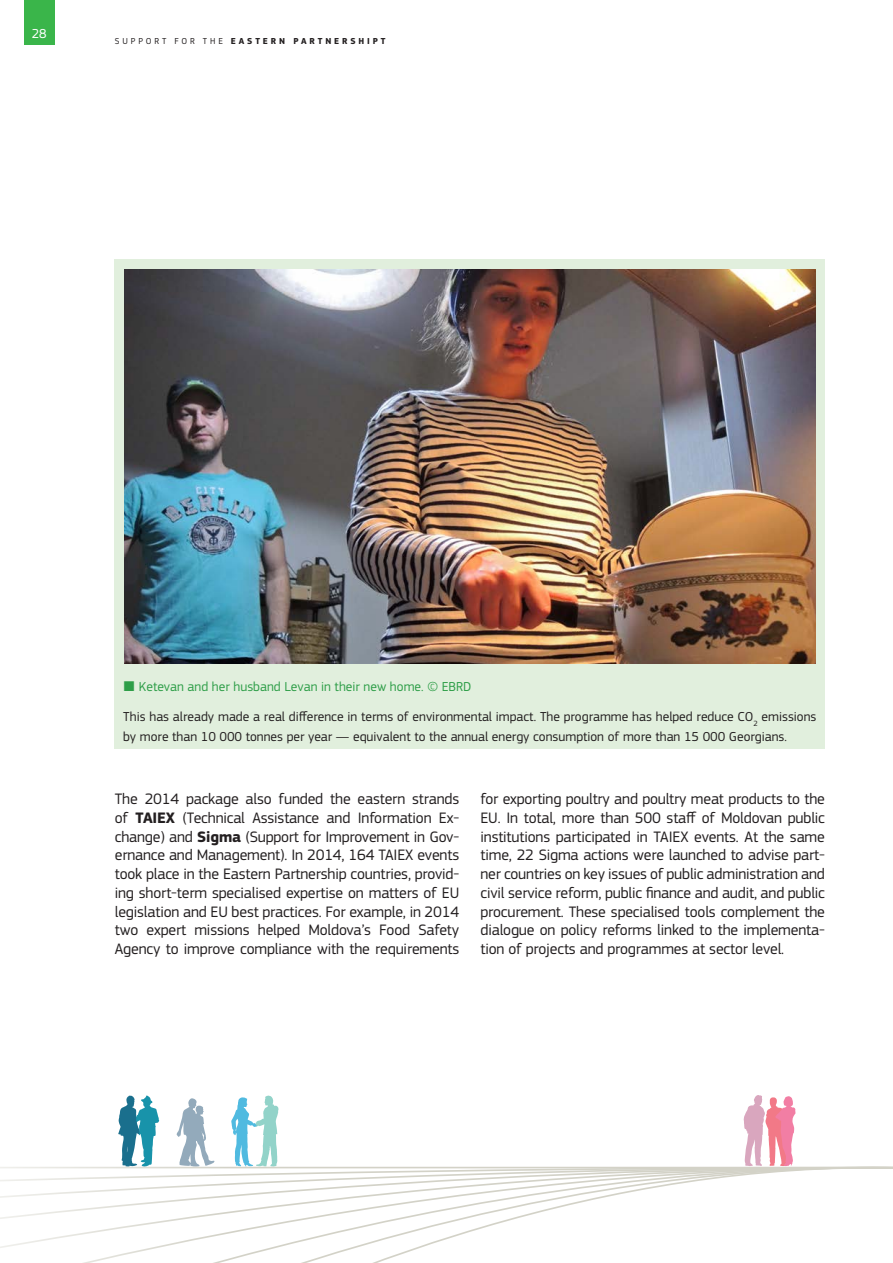
<style>
.page{position:relative;width:893px;height:1263px;background:#fff}
.page>*{position:absolute;margin:0;border:0;box-sizing:border-box;transform-origin:0 0}
.text_body{font:15.75px/18.8px "EC Square Sans Pro";letter-spacing:-.01em;color:#231f20;text-align:justify}
.Table_text_2{font:13.5px/19.5px "EC Square Sans Pro";color:#231f20}
.t1{font:13.5px "EC Square Sans Pro";color:#2e9e48}
.t2{font:13.5px "EC Square Sans Pro";color:#fff}
.t3{font:700 9px "EC Square Sans Pro";letter-spacing:.32em;color:#231f20}
.s1{font-weight:400}
.s2{font-weight:700}
</style>
<div class="page">
<svg style="left:118px;top:1095px;width:678px;height:71px"></svg>
<svg style="left:0;top:1166px;width:893px;height:97px"></svg>
<div style="left:115px;top:259px;width:710px;height:490px;background:#e1efdd"></div>
<img style="left:124px;top:269px;width:692px;height:394px">
<div style="left:24px;top:0;width:30px;height:45px;background:#3ab54a"></div>
<p class="t2" style="left:32px;top:26px;width:17px">28</p>
<p class="t3" style="left:115px;top:36px;width:272px"><span class="s1">SUPPORT FOR THE</span> EASTERN PARTNERSHIPT</p>
<p class="t1" style="left:139px;top:678px;width:334px">Ketevan and her husband Levan in their new home. © EBRD</p>
<p class="Table_text_2" style="left:123px;top:707px;width:695px">This has already made a real difference in terms of environmental impact. The programme has helped reduce CO<sub>2</sub> emissions by more than 10 000 tonnes per year — equivalent to the annual energy consumption of more than 15 000 Georgians.</p>
<p class="text_body" style="left:115px;top:790px;width:346px">The 2014 package also funded the eastern strands of <span class="s2">TAIEX</span> (Technical Assistance and Information Ex&shy;change) and <span class="s2">Sigma</span> (Support for Improvement in Gov&shy;ernance and Management). In 2014, 164 TAIEX events took place in the Eastern Partnership countries, provid&shy;ing short‑term specialised expertise on matters of EU legislation and EU best practices. For example, in 2014 two expert missions helped Moldova’s Food Safety Agency to improve compliance with the requirements</p>
<p class="text_body" style="left:480px;top:790px;width:346px">for exporting poultry and poultry meat products to the EU. In total, more than 500 staff of Moldovan public institutions participated in TAIEX events. At the same time, 22 Sigma actions were launched to advise part&shy;ner countries on key issues of public administration and civil service reform, public finance and audit, and public procurement. These specialised tools complement the dialogue on policy reforms linked to the implementa&shy;tion of projects and programmes at sector level.</p>
</div>
